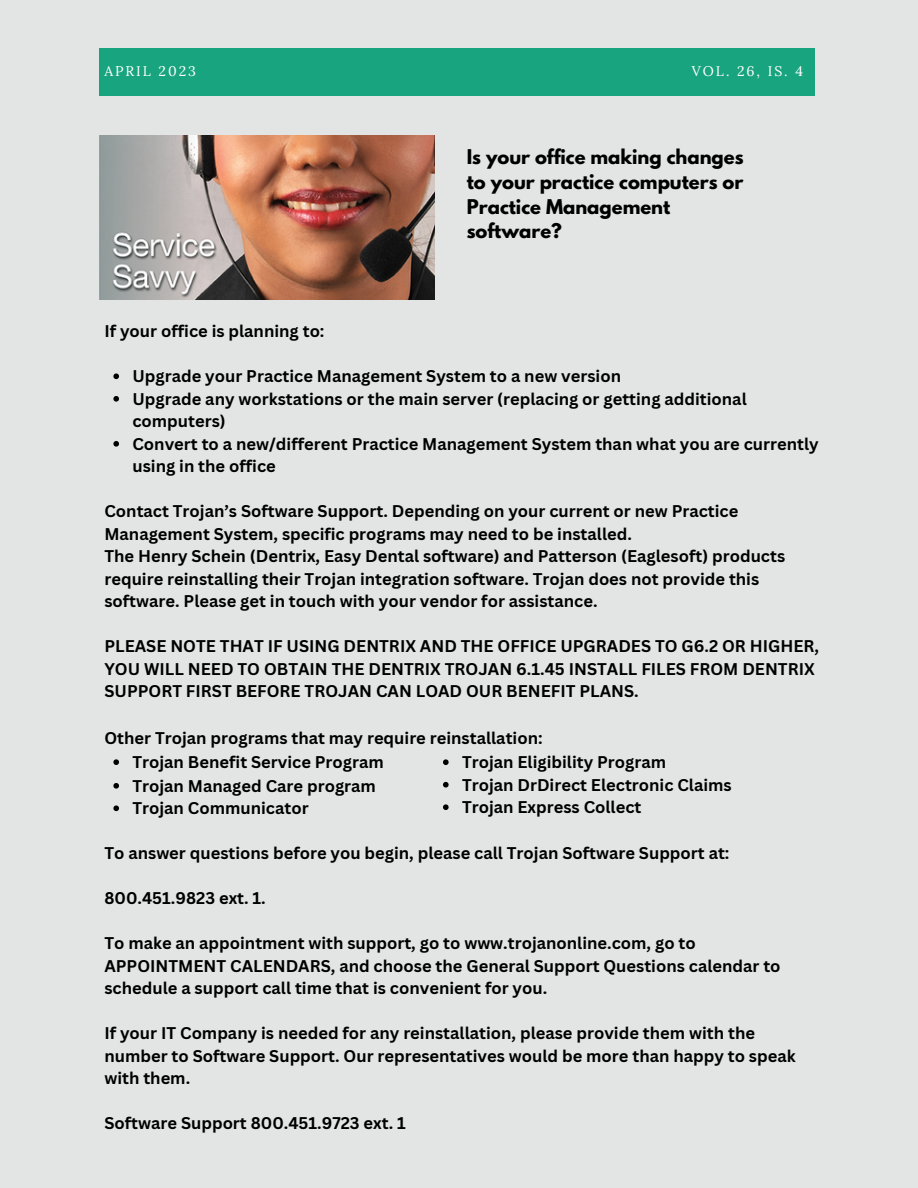
<style>
.page{position:relative;width:918px;height:1188px;background:#e2e5e4}
.page>*{position:absolute;margin:0;border:0;box-sizing:border-box;transform-origin:0 0}
.t1{font:700 18px/24.8px "League Spartan";color:#000}
.t2{font:700 16.5px/22.5px "Canva Sans";color:#000}
.t3{font:13.95px "Lora";letter-spacing:.14em;color:#fff}
</style>
<div class="page">
<div style="left:99px;top:49px;width:716px;height:46px;background:#18a47e"></div>
<img style="left:99px;top:135px;width:335px;height:164px">
<svg style="left:113px;top:373px;width:6px;height:6px"></svg>
<svg style="left:113px;top:396px;width:6px;height:6px"></svg>
<svg style="left:113px;top:441px;width:6px;height:6px"></svg>
<svg style="left:113px;top:759px;width:6px;height:6px"></svg>
<svg style="left:113px;top:783px;width:6px;height:6px"></svg>
<svg style="left:113px;top:805px;width:6px;height:6px"></svg>
<svg style="left:443px;top:759px;width:6px;height:6px"></svg>
<svg style="left:443px;top:782px;width:6px;height:6px"></svg>
<svg style="left:443px;top:804px;width:6px;height:6px"></svg>
<p class="t3" style="left:104px;top:62px;width:93px">APRIL 2023</p>
<p class="t3" style="left:692px;top:62px;width:113px">VOL. 26, IS. 4</p>
<p class="t2" style="left:104px;top:320px;width:222px">If your office is planning to:</p>
<p class="t1" style="left:467px;top:147px;width:278px">Is your office making changes to your practice computers or<br>Practice Management software?</p>
<p class="t2" style="left:132px;top:365px;width:688px">Upgrade your Practice Management System to a new version<br>Upgrade any workstations or the main server (replacing or getting additional computers)<br>Convert to a new/different Practice Management System than what you are currently using in the office</p>
<p class="t2" style="left:104px;top:500px;width:682px">Contact Trojan’s Software Support. Depending on your current or new Practice Management System, specific programs may need to be installed.<br>The Henry Schein (Dentrix, Easy Dental software) and Patterson (Eaglesoft) products require reinstalling their Trojan integration software. Trojan does not provide this software. Please get in touch with your vendor for assistance.</p>
<p class="t2" style="left:104px;top:635px;width:716px">PLEASE NOTE THAT IF USING DENTRIX AND THE OFFICE UPGRADES TO G6.2 OR HIGHER,<br>YOU WILL NEED TO OBTAIN THE DENTRIX TROJAN 6.1.45 INSTALL FILES FROM DENTRIX<br>SUPPORT FIRST BEFORE TROJAN CAN LOAD OUR BENEFIT PLANS.</p>
<p class="t2" style="left:104px;top:726px;width:440px">Other Trojan programs that may require reinstallation:</p>
<p class="t2" style="left:132px;top:750px;width:253px;line-height:23.1px">Trojan Benefit Service Program<br>Trojan Managed Care program<br>Trojan Communicator</p>
<p class="t2" style="left:462px;top:751px;width:271px">Trojan Eligibility Program<br>Trojan DrDirect Electronic Claims<br>Trojan Express Collect</p>
<p class="t2" style="left:104px;top:842px;width:627px">To answer questions before you begin, please call Trojan Software Support at:</p>
<p class="t2" style="left:104px;top:887px;width:163px">800.451.9823 ext. 1.</p>
<p class="t2" style="left:104px;top:932px;width:678px">To make an appointment with support, go to www.trojanonline.com, go to<br>APPOINTMENT CALENDARS, and choose the General Support Questions calendar to schedule a support call time that is convenient for you.</p>
<p class="t2" style="left:104px;top:1022px;width:693px">If your IT Company is needed for any reinstallation, please provide them with the number to Software Support. Our representatives would be more than happy to speak with them.</p>
<p class="t2" style="left:104px;top:1112px;width:303px">Software Support 800.451.9723 ext. 1</p>
</div>
